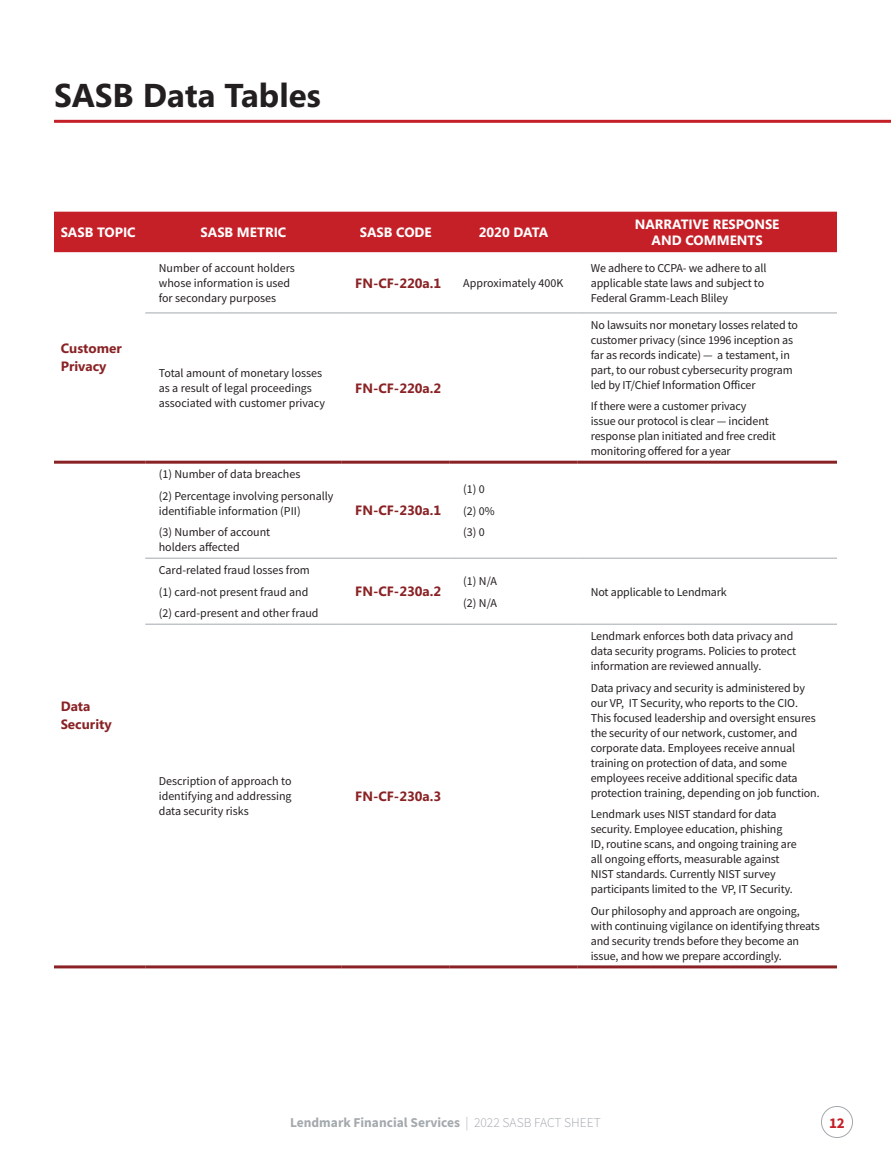
<style>
.page{position:relative;width:891px;height:1161px;background:#fff}
.page>*{position:absolute;margin:0;border:0;box-sizing:border-box;transform-origin:0 0}
.Body{font:700 33px "Segoe";color:#231f20}
.Body_OPT_A{font:700 15px "Source Sans Pro";color:#c52028}
.Body-2{font:700 13.5px "Segoe";color:#8a2225}
.Body-3{font:700 13.5px/15px "Segoe";color:#fff;text-align:center}
.Body_OPT_A-2{font:700 13.5px "Source Sans Pro";color:#a4a9ad}
.Body-4{font:12px/15px "Source Sans Pro";letter-spacing:-.01em;color:#231f20}
.s1{font-weight:300}
</style>
<div class="page">
<div style="left:54px;top:212px;width:783px;height:40px;background:#c52028"></div>
<hr style="left:145px;top:313px;width:197px;height:1px;background:#a4a9ad">
<hr style="left:342px;top:313px;width:108px;height:1px;background:#a4a9ad">
<hr style="left:450px;top:313px;width:127px;height:1px;background:#a4a9ad">
<hr style="left:577px;top:313px;width:260px;height:1px;background:#a4a9ad">
<hr style="left:54px;top:461px;width:91px;height:3px;background:#8a2225">
<hr style="left:145px;top:461px;width:197px;height:3px;background:#8a2225">
<hr style="left:342px;top:461px;width:108px;height:3px;background:#8a2225">
<hr style="left:450px;top:461px;width:127px;height:3px;background:#8a2225">
<hr style="left:577px;top:461px;width:260px;height:3px;background:#8a2225">
<hr style="left:145px;top:558px;width:197px;height:1px;background:#a4a9ad">
<hr style="left:342px;top:558px;width:108px;height:1px;background:#a4a9ad">
<hr style="left:450px;top:558px;width:127px;height:1px;background:#a4a9ad">
<hr style="left:577px;top:558px;width:260px;height:1px;background:#a4a9ad">
<hr style="left:145px;top:624px;width:197px;height:1px;background:#a4a9ad">
<hr style="left:342px;top:624px;width:108px;height:1px;background:#a4a9ad">
<hr style="left:450px;top:624px;width:127px;height:1px;background:#a4a9ad">
<hr style="left:577px;top:624px;width:260px;height:1px;background:#a4a9ad">
<hr style="left:54px;top:965px;width:91px;height:3px;background:#8a2225">
<hr style="left:145px;top:965px;width:197px;height:3px;background:#8a2225">
<hr style="left:342px;top:965px;width:108px;height:3px;background:#8a2225">
<hr style="left:450px;top:965px;width:127px;height:3px;background:#8a2225">
<hr style="left:577px;top:965px;width:260px;height:3px;background:#8a2225">
<div style="left:821px;top:1106px;width:32px;height:32px;border:1px solid #a4a9ad;border-radius:50%"></div>
<hr style="left:54px;top:120px;width:837px;height:3px;background:#c52028">
<p class="Body" style="left:54px;top:72px;width:269px">SASB Data Tables</p>
<p class="Body-3" style="left:61px;top:224px;width:76px">SASB TOPIC</p>
<p class="Body-3" style="left:201px;top:224px;width:87px">SASB METRIC</p>
<p class="Body-3" style="left:360px;top:224px;width:73px">SASB CODE</p>
<p class="Body-3" style="left:479px;top:224px;width:71px">2020 DATA</p>
<p class="Body-3" style="left:635px;top:217px;width:146px">NARRATIVE RESPONSE<br>AND COMMENTS</p>
<p class="Body-2" style="left:61px;top:339px;width:63px">Customer</p>
<p class="Body-2" style="left:61px;top:357px;width:47px">Privacy</p>
<p class="Body-2" style="left:61px;top:696px;width:31px">Data</p>
<p class="Body-2" style="left:61px;top:714px;width:52px">Security</p>
<p class="Body-4" style="left:159px;top:261px;width:138px">Number of account holders whose information is used for secondary purposes</p>
<p class="Body-2" style="left:355px;top:273px;width:88px">FN-CF-220a.1</p>
<p class="Body-4" style="left:463px;top:276px;width:102px">Approximately 400K</p>
<p class="Body-4" style="left:159px;top:366px;width:168px">Total amount of monetary losses as a result of legal proceedings associated with customer privacy</p>
<p class="Body-2" style="left:355px;top:378px;width:88px">FN-CF-220a.2</p>
<p class="Body-4" style="left:159px;top:466px;width:143px">(1) Number of data breaches</p>
<p class="Body-4" style="left:159px;top:488px;width:176px">(2) Percentage involving personally identifiable information (PII)</p>
<p class="Body-4" style="left:159px;top:525px;width:113px">(3) Number of account holders affected</p>
<p class="Body-4" style="left:159px;top:562px;width:153px">Card-related fraud losses from</p>
<p class="Body-4" style="left:159px;top:584px;width:151px">(1) card-not present fraud and</p>
<p class="Body-4" style="left:159px;top:606px;width:161px">(2) card-present and other fraud</p>
<p class="Body-2" style="left:355px;top:501px;width:88px">FN-CF-230a.1</p>
<p class="Body-2" style="left:355px;top:582px;width:88px">FN-CF-230a.2</p>
<p class="Body-4" style="left:463px;top:481px;width:23px">(1) 0</p>
<p class="Body-4" style="left:463px;top:503px;width:33px">(2) 0%</p>
<p class="Body-4" style="left:463px;top:525px;width:23px">(3) 0</p>
<p class="Body-4" style="left:463px;top:573px;width:35px">(1) N/A</p>
<p class="Body-4" style="left:463px;top:595px;width:35px">(2) N/A</p>
<p class="Body-4" style="left:159px;top:773px;width:134px;text-align:justify">Description of approach to identifying and addressing data security risks</p>
<p class="Body-2" style="left:355px;top:786px;width:88px">FN-CF-230a.3</p>
<p class="Body-4" style="left:591px;top:261px;width:177px">We adhere to CCPA- we adhere to all applicable state laws and subject to<br>Federal Gramm-Leach Bliley</p>
<p class="Body-4" style="left:591px;top:317px;width:209px">No lawsuits nor monetary losses related to customer privacy (since 1996 inception as far as records indicate) — a testament, in part, to our robust cybersecurity program led by IT/Chief Information Officer</p>
<p class="Body-4" style="left:591px;top:399px;width:187px">If there were a customer privacy<br>issue our protocol is clear — incident response plan initiated and free credit monitoring offered for a year</p>
<p class="Body-4" style="left:591px;top:584px;width:138px">Not applicable to Lendmark</p>
<p class="Body-4" style="left:591px;top:628px;width:207px">Lendmark enforces both data privacy and data security programs. Policies to protect information are reviewed annually.</p>
<p class="Body-4" style="left:591px;top:680px;width:230px">Data privacy and security is administered by our VP, IT Security, who reports to the CIO.<br>This focused leadership and oversight ensures the security of our network, customer, and corporate data. Employees receive annual training on protection of data, and some employees receive additional specific data protection training, depending on job function.</p>
<p class="Body-4" style="left:591px;top:807px;width:207px">Lendmark uses NIST standard for data security. Employee education, phishing ID, routine scans, and ongoing training are all ongoing efforts, measurable against NIST standards. Currently NIST survey participants limited to the VP, IT Security.</p>
<p class="Body-4" style="left:591px;top:904px;width:230px">Our philosophy and approach are ongoing, with continuing vigilance on identifying threats and security trends before they become an issue, and how we prepare accordingly.</p>
<p class="Body_OPT_A-2" style="left:290px;top:1113px;width:312px">Lendmark Financial Services <span class="s1">| 2022 SASB FACT SHEET</span></p>
<p class="Body_OPT_A" style="left:829px;top:1112px;width:17px">12</p>
</div>
